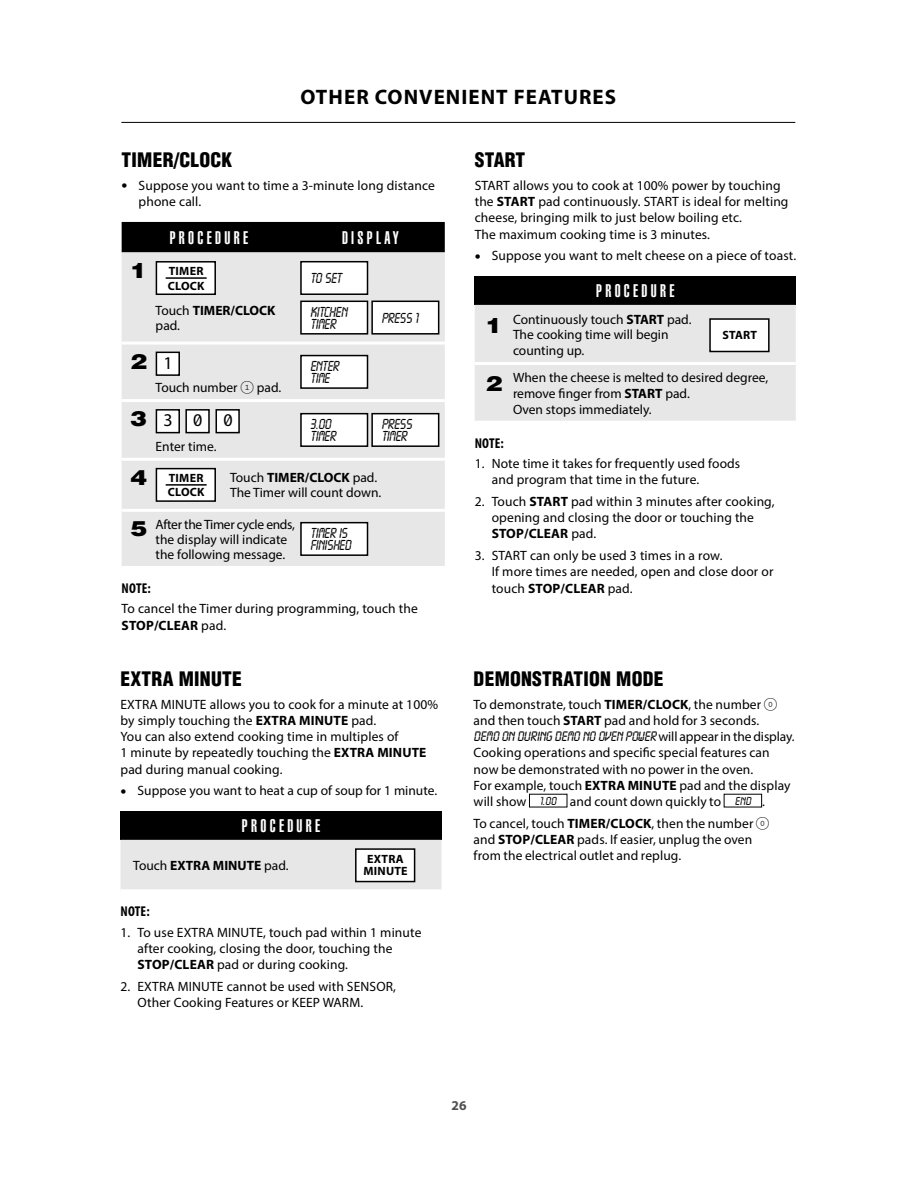
<style>
.page{position:relative;width:918px;height:1188px;background:#fff}
.page>*{position:absolute;margin:0;border:0;box-sizing:border-box;transform-origin:0 0}
.t1{font:700 21px "Myriad Pro";letter-spacing:.05em;color:#000}
.t2{font:900 21px "Helvetica";color:#000;scale:1.2 1}
.t3{font:900 condensed 19.5px "Helvetica";letter-spacing:.015em;color:#000}
.t4{font:900 extra-condensed 18px "Helvetica";letter-spacing:.185em;color:#fff}
.t5{font:18px "Myriad Pro";color:#000}
.t6{font:15px/12px "Lcd D";letter-spacing:-.025em;color:#000;scale:.9 1}
.t7{font:14.25px "Lcd D";letter-spacing:-.01em;color:#000;scale:.95 1}
.t8{font:700 condensed 14.25px "Myriad Pro";letter-spacing:.01em;color:#000}
.t9{font:13.5px/16.2px "Myriad Pro";letter-spacing:.01em;color:#000}
.t10{font:700 13.5px/15.3px "Myriad Pro";color:#000}
.t11{font:700 13.5px "Myriad Pro";color:#505050}
.t12{font:700 12px/14.1px "Myriad Pro";letter-spacing:.02em;color:#000;text-align:right}
.s1{font-size:21px}
.s2{font-family:"Helvetica";font-weight:900;font-size:21px}
.s3{font-weight:400}
.s4{font-family:"Myriad Pro";font-weight:400;font-size:18px}
.s5{font-family:"Gotham FP Nos";font-weight:300}
.s6{font-weight:700}
.s7{font-family:"Myriad Pro";font-size:13.5px}
.s8{font-family:"Lcd D";font-size:12px}
</style>
<div class="page">
<hr style="left:121px;top:122px;width:674px;height:1px;background:#000">
<div style="left:475px;top:276px;width:321px;height:29px;background:#000"></div>
<div style="left:475px;top:305px;width:321px;height:116px;background:#e7e7e7"></div>
<hr style="left:475px;top:362px;width:321px;height:3px;background:#fff">
<div style="left:710px;top:319px;width:59px;height:33px;background:#fff"></div>
<div style="left:709px;top:318px;width:61px;height:34px;border:2px solid #000"></div>
<div style="left:121px;top:811px;width:321px;height:29px;background:#000"></div>
<div style="left:121px;top:840px;width:321px;height:49px;background:#e7e7e7"></div>
<div style="left:356px;top:849px;width:59px;height:33px;background:#fff"></div>
<div style="left:355px;top:848px;width:60px;height:34px;border:2px solid #000"></div>
<div style="left:122px;top:222px;width:323px;height:30px;background:#000"></div>
<div style="left:122px;top:252px;width:323px;height:314px;background:#e7e7e7"></div>
<hr style="left:122px;top:342px;width:323px;height:3px;background:#fff">
<hr style="left:122px;top:399px;width:323px;height:3px;background:#fff">
<hr style="left:122px;top:458px;width:323px;height:3px;background:#fff">
<hr style="left:122px;top:509px;width:323px;height:3px;background:#fff">
<div style="left:156px;top:262px;width:59px;height:32px;background:#fff"></div>
<div style="left:156px;top:261px;width:60px;height:34px;border:2px solid #000"></div>
<hr style="left:166px;top:277px;width:41px;height:2px;background:#000">
<div style="left:301px;top:262px;width:67px;height:32px;background:#fff"></div>
<div style="left:300px;top:261px;width:68px;height:34px;border:2px solid #000"></div>
<div style="left:301px;top:301px;width:67px;height:33px;background:#fff"></div>
<div style="left:300px;top:301px;width:68px;height:34px;border:2px solid #000"></div>
<div style="left:372px;top:301px;width:67px;height:33px;background:#fff"></div>
<div style="left:371px;top:301px;width:68px;height:34px;border:2px solid #000"></div>
<div style="left:156px;top:352px;width:23px;height:23px;background:#fff"></div>
<div style="left:156px;top:352px;width:24px;height:24px;border:2px solid #000"></div>
<div style="left:301px;top:356px;width:67px;height:32px;background:#fff"></div>
<div style="left:300px;top:355px;width:68px;height:34px;border:2px solid #000"></div>
<div style="left:156px;top:410px;width:23px;height:23px;background:#fff"></div>
<div style="left:156px;top:409px;width:24px;height:24px;border:2px solid #000"></div>
<div style="left:186px;top:410px;width:23px;height:23px;background:#fff"></div>
<div style="left:185px;top:409px;width:25px;height:24px;border:2px solid #000"></div>
<div style="left:216px;top:410px;width:23px;height:23px;background:#fff"></div>
<div style="left:216px;top:409px;width:24px;height:24px;border:2px solid #000"></div>
<div style="left:301px;top:414px;width:67px;height:32px;background:#fff"></div>
<div style="left:300px;top:413px;width:68px;height:34px;border:2px solid #000"></div>
<div style="left:372px;top:414px;width:67px;height:32px;background:#fff"></div>
<div style="left:371px;top:413px;width:68px;height:34px;border:2px solid #000"></div>
<div style="left:156px;top:469px;width:59px;height:32px;background:#fff"></div>
<div style="left:156px;top:468px;width:60px;height:34px;border:2px solid #000"></div>
<hr style="left:166px;top:484px;width:41px;height:2px;background:#000">
<div style="left:301px;top:523px;width:67px;height:32px;background:#fff"></div>
<div style="left:300px;top:522px;width:68px;height:34px;border:2px solid #000"></div>
<h1 class="t1" style="left:300px;top:83px;width:317px">OTHER CONVENIENT FEATURES</h1>
<h2 class="t3" style="left:122px;top:148px;width:112px">TIMER/CLOCK</h2>
<p class="t9" style="left:139px;top:177px;width:298px;text-indent:-17px"><span class="s1">•</span> Suppose you want to time a 3-minute long distance phone call.</p>
<h3 class="t4" style="left:170px;top:227px;width:80px">PROCEDURE</h3>
<h3 class="t4" style="left:342px;top:227px;width:58px">DISPLAY</h3>
<p class="t12" style="left:130px;top:264px;width:76px"><span class="s2">1</span> TIMER<br>CLOCK</p>
<p class="t10" style="left:156px;top:302px;width:121px"><span class="s3">Touch</span> TIMER/CLOCK <span class="s3">pad.</span></p>
<p class="t6" style="left:310px;top:273px;width:36px">TO SET</p>
<p class="t6" style="left:310px;top:306px;width:43px">KITCHEN<br>TIMER</p>
<p class="t6" style="left:381px;top:312px;width:43px">PRESS 1</p>
<h1 class="t2" style="left:130px;top:347px;width:37px">2 <span class="s4">1</span></h1>
<p class="t9" style="left:156px;top:379px;width:127px">Touch number <span class="s5">1</span> pad.</p>
<h3 class="t5" style="left:130px;top:409px;width:104px"><span class="s2">3</span>300</h3>
<p class="t9" style="left:156px;top:438px;width:62px">Enter time.</p>
<p class="t6" style="left:310px;top:361px;width:34px">ENTER<br>TIME</p>
<p class="t6" style="left:310px;top:419px;width:30px">3.00<br>TIMER</p>
<p class="t6" style="left:381px;top:419px;width:36px">PRESS<br>TIMER</p>
<p class="t12" style="left:130px;top:471px;width:76px"><span class="s2">4</span> TIMER<br>CLOCK</p>
<p class="t9" style="left:230px;top:470px;width:153px;line-height:15px">Touch <span class="s6">TIMER/CLOCK</span> pad.<br>The Timer will count down.</p>
<p class="t9" style="left:156px;top:517px;width:141px;line-height:15px;text-indent:-25px"><span class="s2">5</span> After the Timer cycle ends, the display will indicate the following message.</p>
<p class="t6" style="left:310px;top:528px;width:47px">TIMER IS<br>FINISHED</p>
<p class="t8" style="left:122px;top:579px;width:31px">NOTE:</p>
<p class="t9" style="left:122px;top:601px;width:298px">To cancel the Timer during programming, touch the<br><span class="s6">STOP/CLEAR</span> pad.</p>
<h2 class="t3" style="left:121px;top:667px;width:123px">EXTRA MINUTE</h2>
<p class="t9" style="left:121px;top:696px;width:319px">EXTRA MINUTE allows you to cook for a minute at 100% by simply touching the <span class="s6">EXTRA MINUTE</span> pad.<br>You can also extend cooking time in multiples of<br>1 minute by repeatedly touching the <span class="s6">EXTRA MINUTE </span>pad during manual cooking.</p>
<p class="t9" style="left:121px;top:782px;width:318px"><span class="s1">•</span> Suppose you want to heat a cup of soup for 1 minute.</p>
<h3 class="t4" style="left:242px;top:816px;width:80px">PROCEDURE</h3>
<p class="t10" style="left:133px;top:858px;width:157px"><span class="s3">Touch</span> EXTRA MINUTE <span class="s3">pad.</span></p>
<p class="t12" style="left:363px;top:852px;width:46px;line-height:12px;text-align:center">EXTRA<br>MINUTE</p>
<p class="t8" style="left:121px;top:903px;width:31px">NOTE:</p>
<p class="t9" style="left:138px;top:924px;width:285px;text-indent:-17px">1. To use EXTRA MINUTE, touch pad within 1 minute after cooking, closing the door, touching the<br><span class="s6">STOP/CLEAR</span> pad or during cooking.</p>
<p class="t9" style="left:138px;top:978px;width:260px;text-indent:-17px">2. EXTRA MINUTE cannot be used with SENSOR,<br>Other Cooking Features or KEEP WARM.</p>
<h2 class="t3" style="left:475px;top:148px;width:52px">START</h2>
<p class="t9" style="left:475px;top:177px;width:315px">START allows you to cook at 100% power by touching the <span class="s6">START</span> pad continuously. START is ideal for melting cheese, bringing milk to just below boiling etc.<br>The maximum cooking time is 3 minutes.</p>
<p class="t9" style="left:475px;top:247px;width:323px"><span class="s1">•</span> Suppose you want to melt cheese on a piece of toast.</p>
<h3 class="t4" style="left:596px;top:281px;width:80px">PROCEDURE</h3>
<p class="t9" style="left:513px;top:311px;width:180px;line-height:15.8px;text-indent:-28px"><span class="s2">1</span> Continuously touch <span class="s6">START</span> pad.<br>The cooking time will begin counting up.</p>
<p class="t12" style="left:722px;top:328px;width:36px">START</p>
<p class="t9" style="left:513px;top:370px;width:257px;line-height:15.8px;text-indent:-28px"><span class="s2">2</span> When the cheese is melted to desired degree, remove finger from <span class="s6">START</span> pad.<br>Oven stops immediately.</p>
<p class="t8" style="left:475px;top:434px;width:31px">NOTE:</p>
<p class="t9" style="left:492px;top:455px;width:250px;text-indent:-17px">1. Note time it takes for frequently used foods and program that time in the future.</p>
<p class="t9" style="left:492px;top:493px;width:284px;text-indent:-17px">2. Touch <span class="s6">START</span> pad within 3 minutes after cooking, opening and closing the door or touching the<br><span class="s6">STOP/CLEAR</span> pad.</p>
<p class="t9" style="left:492px;top:547px;width:283px;text-indent:-17px">3. START can only be used 3 times in a row.<br>If more times are needed, open and close door or touch <span class="s6">STOP/CLEAR</span> pad.</p>
<h2 class="t3" style="left:474px;top:667px;width:192px">DEMONSTRATION MODE</h2>
<p class="t9" style="left:474px;top:696px;width:305px">To demonstrate, touch <span class="s6">TIMER/CLOCK</span>, the number <span class="s5">0 </span>and then touch <span class="s6">START</span> pad and hold for 3 seconds.</p>
<p class="t7" style="left:474px;top:729px;width:339px">DEMO ON DURING DEMO NO OVEN POWER <span class="s7">will appear in the display.</span></p>
<p class="t9" style="left:474px;top:744px;width:318px">Cooking operations and specific special features can now be demonstrated with no power in the oven.<br>For example, touch <span class="s6">EXTRA MINUTE</span> pad and the display will show <span class="s8">1.00</span> and count down quickly to <span class="s8">END</span> .</p>
<p class="t9" style="left:474px;top:815px;width:297px">To cancel, touch <span class="s6">TIMER/CLOCK</span>, then the number <span class="s5">0 </span>and <span class="s6">STOP/CLEAR</span> pads. If easier, unplug the oven from the electrical outlet and replug.</p>
<p class="t11" style="left:451px;top:1097px;width:17px">26</p>
</div>
